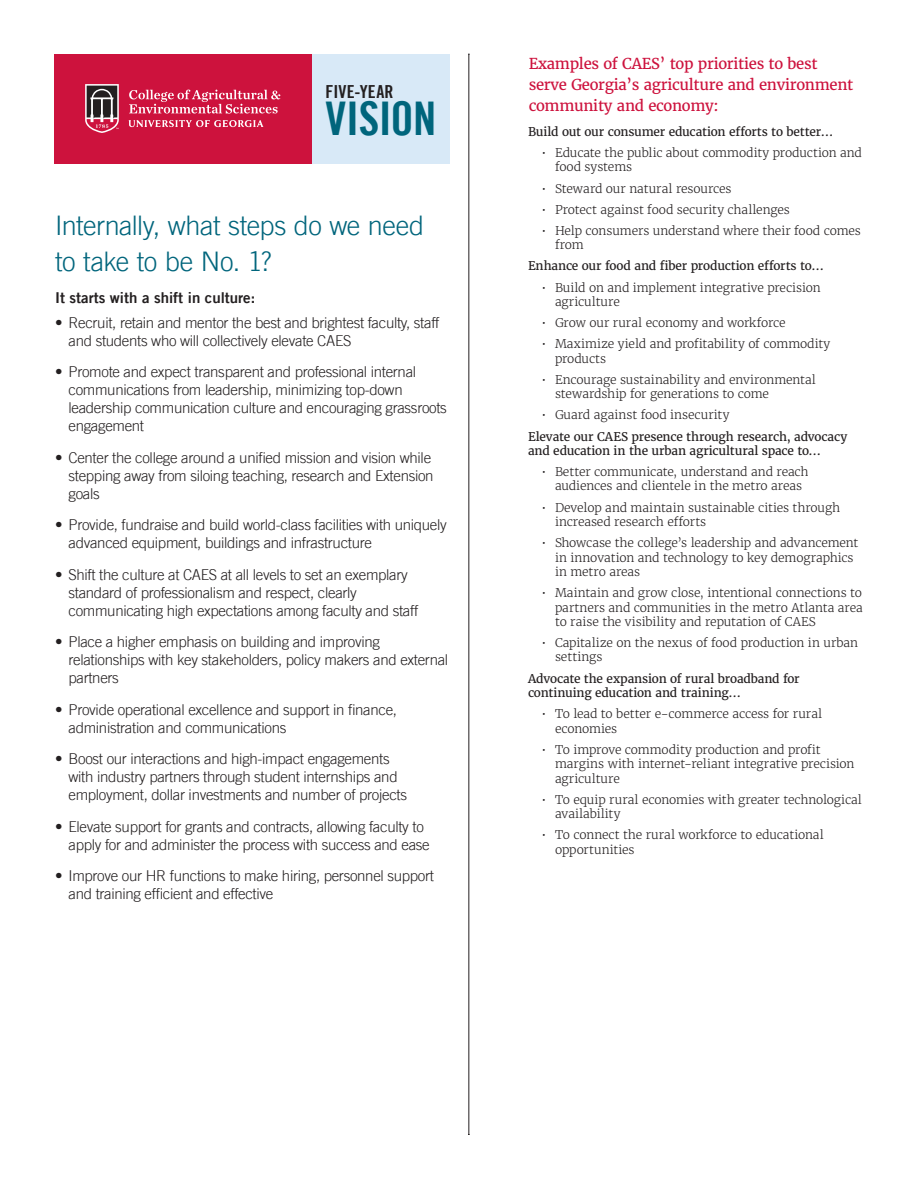
<style>
.page{position:relative;width:918px;height:1188px;background:#fff}
.page>*{position:absolute;margin:0;border:0;box-sizing:border-box;transform-origin:0 0}
.t1{font:46.5px "Trade Gothic LT Bold Cond Twenty";letter-spacing:-.015em;color:#00657c}
.t2{font:300 27px/36px "Trade Gothic LT";letter-spacing:-.015em;color:#00657c}
.t3{font:18px "Trade Gothic LT Bold Cond Twenty";letter-spacing:.015em;color:#231f20}
.t4{font:300 15px/18px "Trade Gothic LT";letter-spacing:-.02em;color:#231f20}
.t5{font:15px/21px "Merriweather";letter-spacing:-.02em;color:#cd123d}
.t6{font:15px "Trade Gothic LT Bold Two";color:#231f20}
.t7{font:300 12px/14.4px "Merriweather";letter-spacing:-.01em;color:#231f20}
.t8{font:12px/14.4px "Merriweather";letter-spacing:-.015em;color:#231f20}
</style>
<div class="page">
<hr style="left:469px;top:54px;width:1px;height:1080px;background:#231f20">
<div style="left:312px;top:54px;width:138px;height:109px;background:#d8e9f7"></div>
<div style="left:54px;top:54px;width:258px;height:109px;background:#cd123d"></div>
<svg style="left:85px;top:84px;width:34px;height:49px"></svg>
<svg style="left:129px;top:90px;width:151px;height:24px"></svg>
<svg style="left:128px;top:120px;width:136px;height:7px"></svg>
<p class="t3" style="left:326px;top:81px;width:70px">FIVE-YEAR</p>
<p class="t1" style="left:326px;top:90px;width:112px">VISION</p>
<p class="t2" style="left:55px;top:208px;width:371px">Internally, what steps do we need to take to be No. 1?</p>
<p class="t6" style="left:55px;top:288px;width:202px">It starts with a shift in culture:</p>
<p class="t4" style="left:69px;top:313px;width:372px;text-indent:-14px">• Recruit, retain and mentor the best and brightest faculty, staff and students who will collectively elevate CAES</p>
<p class="t4" style="left:69px;top:363px;width:380px;text-indent:-14px">• Promote and expect transparent and professional internal communications from leadership, minimizing top-down leadership communication culture and encouraging grassroots engagement</p>
<p class="t4" style="left:69px;top:448px;width:367px;text-indent:-14px">• Center the college around a unified mission and vision while stepping away from siloing teaching, research and Extension goals</p>
<p class="t4" style="left:69px;top:516px;width:380px;text-indent:-14px">• Provide, fundraise and build world-class facilities with uniquely advanced equipment, buildings and infrastructure</p>
<p class="t4" style="left:69px;top:565px;width:351px;text-indent:-14px">• Shift the culture at CAES at all levels to set an exemplary standard of professionalism and respect, clearly communicating high expectations among faculty and staff</p>
<p class="t4" style="left:69px;top:633px;width:381px;text-indent:-14px">• Place a higher emphasis on building and improving relationships with key stakeholders, policy makers and external partners</p>
<p class="t4" style="left:69px;top:700px;width:330px;text-indent:-14px">• Provide operational excellence and support in finance, administration and communications</p>
<p class="t4" style="left:69px;top:750px;width:340px;text-indent:-14px">• Boost our interactions and high-impact engagements with industry partners through student internships and employment, dollar investments and number of projects</p>
<p class="t4" style="left:69px;top:817px;width:363px;text-indent:-14px">• Elevate support for grants and contracts, allowing faculty to apply for and administer the process with success and ease</p>
<p class="t4" style="left:69px;top:867px;width:367px;text-indent:-14px">• Improve our HR functions to make hiring, personnel support and training efficient and effective</p>
<p class="t5" style="left:529px;top:53px;width:326px">Examples of CAES’ top priorities to best serve Georgia’s agriculture and environment community and economy:</p>
<p class="t8" style="left:528px;top:124px;width:307px">Build out our consumer education efforts to better…</p>
<p class="t7" style="left:555px;top:146px;width:309px;text-indent:-14px">• Educate the public about commodity production and food systems</p>
<p class="t7" style="left:542px;top:181px;width:192px">• Steward our natural resources</p>
<p class="t7" style="left:542px;top:202px;width:250px">• Protect against food security challenges</p>
<p class="t7" style="left:555px;top:223px;width:307px;text-indent:-14px">• Help consumers understand where their food comes from</p>
<p class="t8" style="left:528px;top:259px;width:297px">Enhance our food and fiber production efforts to…</p>
<p class="t7" style="left:555px;top:280px;width:267px;text-indent:-14px">• Build on and implement integrative precision agriculture</p>
<p class="t7" style="left:542px;top:316px;width:246px">• Grow our rural economy and workforce</p>
<p class="t7" style="left:555px;top:337px;width:277px;text-indent:-14px">• Maximize yield and profitability of commodity products</p>
<p class="t7" style="left:555px;top:372px;width:262px;text-indent:-14px">• Encourage sustainability and environmental stewardship for generations to come</p>
<p class="t7" style="left:542px;top:408px;width:190px">• Guard against food insecurity</p>
<p class="t8" style="left:528px;top:429px;width:321px">Elevate our CAES presence through research, advocacy and education in the urban agricultural space to…</p>
<p class="t7" style="left:542px;top:465px;width:269px;text-align:center">• Better communicate, understand and reach audiences and clientele in the metro areas</p>
<p class="t7" style="left:555px;top:500px;width:287px;text-indent:-14px">• Develop and maintain sustainable cities through increased research efforts</p>
<p class="t7" style="left:555px;top:536px;width:305px;text-indent:-14px">• Showcase the college’s leadership and advancement in innovation and technology to key demographics in metro areas</p>
<p class="t7" style="left:555px;top:586px;width:309px;text-align:justify;text-indent:-14px">• Maintain and grow close, intentional connections to partners and communities in the metro Atlanta area to raise the visibility and reputation of CAES</p>
<p class="t7" style="left:555px;top:636px;width:305px;text-indent:-14px">• Capitalize on the nexus of food production in urban settings</p>
<p class="t8" style="left:528px;top:671px;width:273px">Advocate the expansion of rural broadband for continuing education and training…</p>
<p class="t7" style="left:555px;top:707px;width:269px;text-indent:-14px">• To lead to better e-commerce access for rural economies</p>
<p class="t7" style="left:555px;top:742px;width:301px;text-indent:-14px">• To improve commodity production and profit margins with internet-reliant integrative precision agriculture</p>
<p class="t7" style="left:555px;top:792px;width:308px;text-indent:-14px">• To equip rural economies with greater technological availability</p>
<p class="t7" style="left:555px;top:828px;width:270px;text-indent:-14px">• To connect the rural workforce to educational opportunities</p>
</div>
